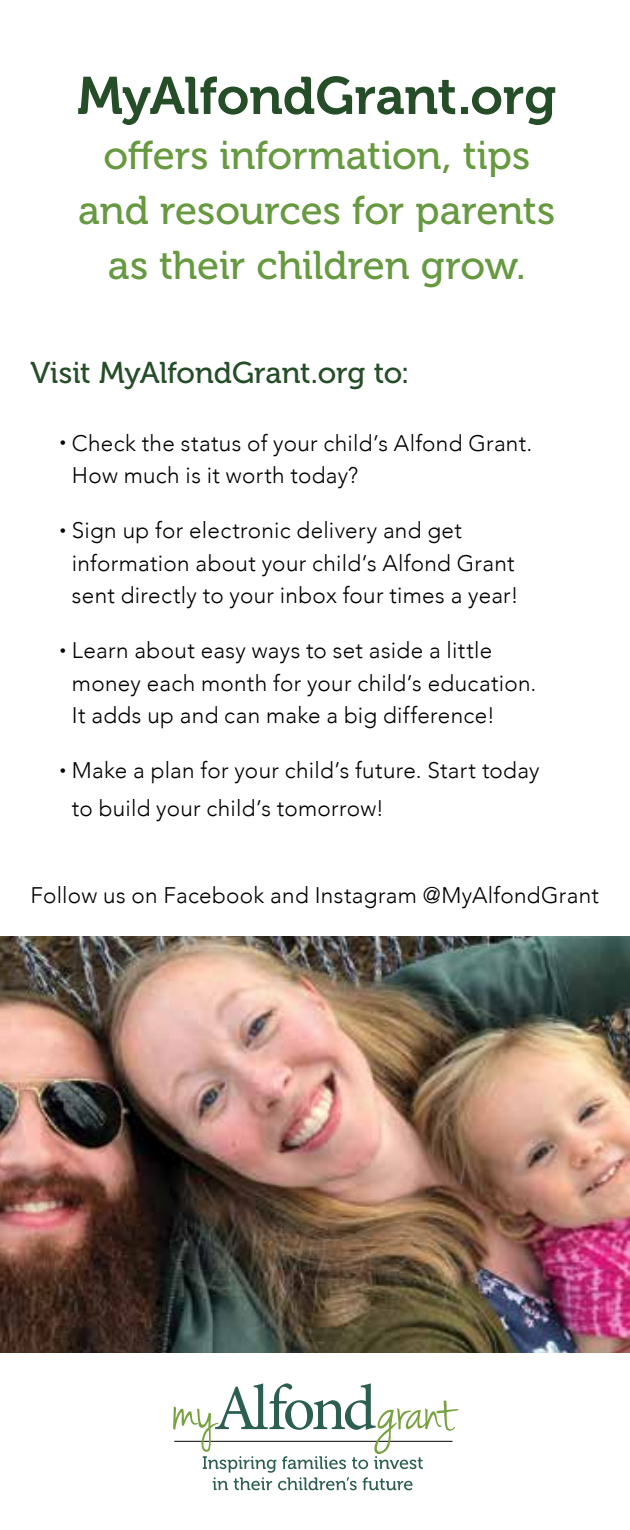
<style>
.page{position:relative;width:630px;height:1530px;background:#fff}
.page>*{position:absolute;margin:0;border:0;box-sizing:border-box;transform-origin:0 0}
.t1{font:52.5px "Museo 700";letter-spacing:-.005em;color:#254d28}
.t2{font:40px/55px "Museo 500";letter-spacing:-.005em;color:#669940;text-align:center}
.t3{font:30px "Museo 500";letter-spacing:-.005em;color:#254d28}
.t4{font:300 22.5px/32.5px "Avenir";letter-spacing:.015em;color:#000}
</style>
<div class="page">
<img style="left:0;top:936px;width:630px;height:416px">
<svg style="left:173px;top:1383px;width:286px;height:107px"></svg>
<h1 class="t1" style="left:77px;top:67px;width:481px">MyAlfondGrant.org</h1>
<h2 class="t2" style="left:78px;top:128px;width:479px">offers information, tips and resources for parents as their children grow.</h2>
<h3 class="t3" style="left:31px;top:356px;width:381px">Visit MyAlfondGrant.org to:</h3>
<p class="t4" style="left:72px;top:427px;width:462px;text-indent:-12px"><sup>•</sup> Check the status of your child’s Alfond Grant.<br>How much is it worth today?</p>
<p class="t4" style="left:72px;top:515px;width:448px;text-indent:-12px"><sup>•</sup> Sign up for electronic delivery and get information about your child’s Alfond Grant sent directly to your inbox four times a year!</p>
<p class="t4" style="left:72px;top:635px;width:466px;text-indent:-12px"><sup>•</sup> Learn about easy ways to set aside a little money each month for your child’s education.<br>It adds up and can make a big difference!</p>
<p class="t4" style="left:72px;top:752px;width:469px;line-height:37.5px;text-indent:-12px"><sup>•</sup> Make a plan for your child’s future. Start today to build your child’s tomorrow!</p>
<p class="t4" style="left:31px;top:879px;width:570px">Follow us on Facebook and Instagram @MyAlfondGrant</p>
</div>
